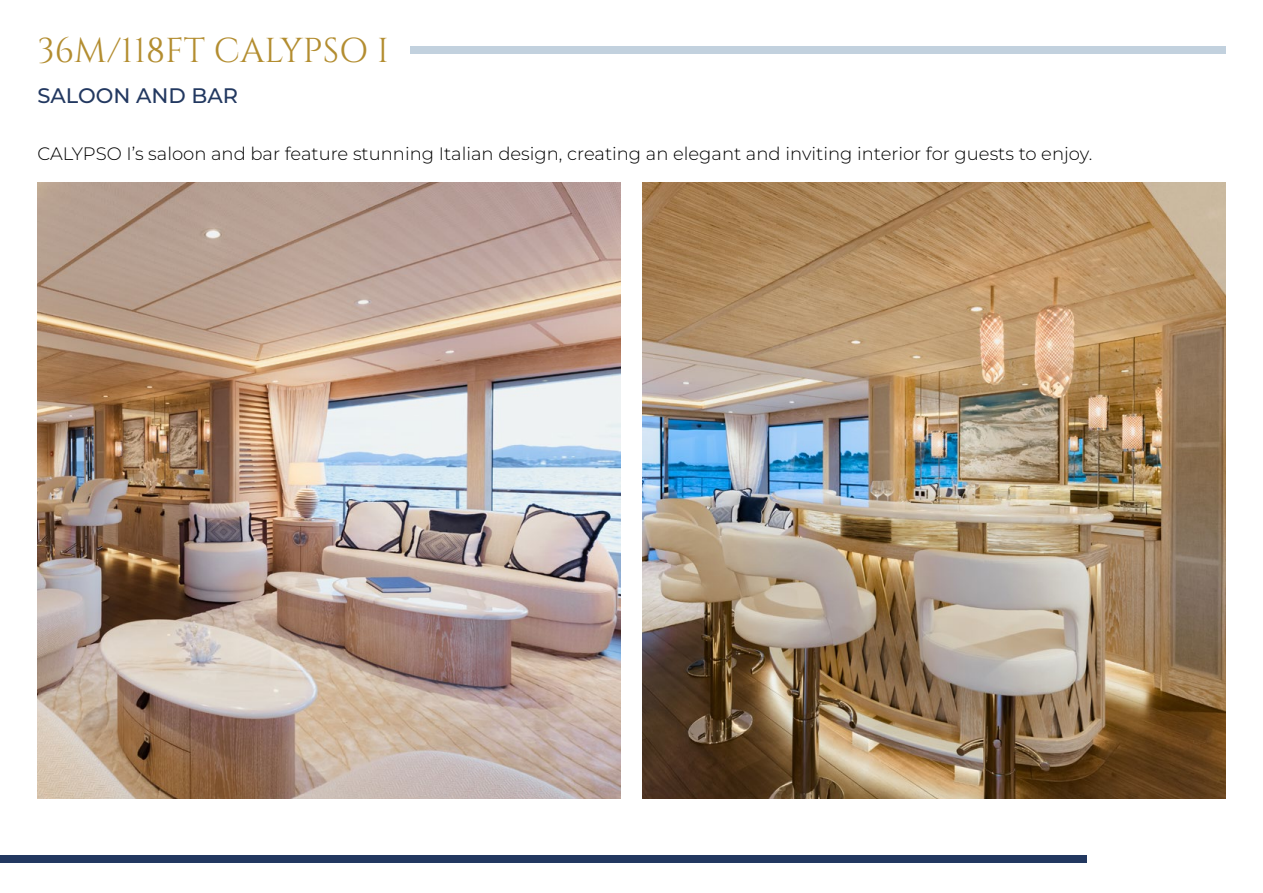
<style>
.page{position:relative;width:1263px;height:893px;background:#fff}
.page>*{position:absolute;margin:0;border:0;box-sizing:border-box;transform-origin:0 0}
.t1{font:34.5px "Cinzel";color:#b38d30}
.t2{font:500 21px "Montserrat";color:#223860}
.t3{font:300 18px "Montserrat";color:#000}
</style>
<div class="page">
<div style="left:0;top:856px;width:1087px;height:7px;background:#223860"></div>
<div style="left:410px;top:46px;width:815px;height:8px;background:#c2d1de"></div>
<img style="left:38px;top:182px;width:582px;height:616px">
<img style="left:643px;top:182px;width:582px;height:616px">
<h1 class="t1" style="left:38px;top:28px;width:353px">36M/118FT CALYPSO I</h1>
<p class="t2" style="left:38px;top:81px;width:202px">SALOON AND BAR</p>
<p class="t3" style="left:38px;top:141px;width:1056px">CALYPSO I’s saloon and bar feature stunning Italian design, creating an elegant and inviting interior for guests to enjoy.</p>
</div>
